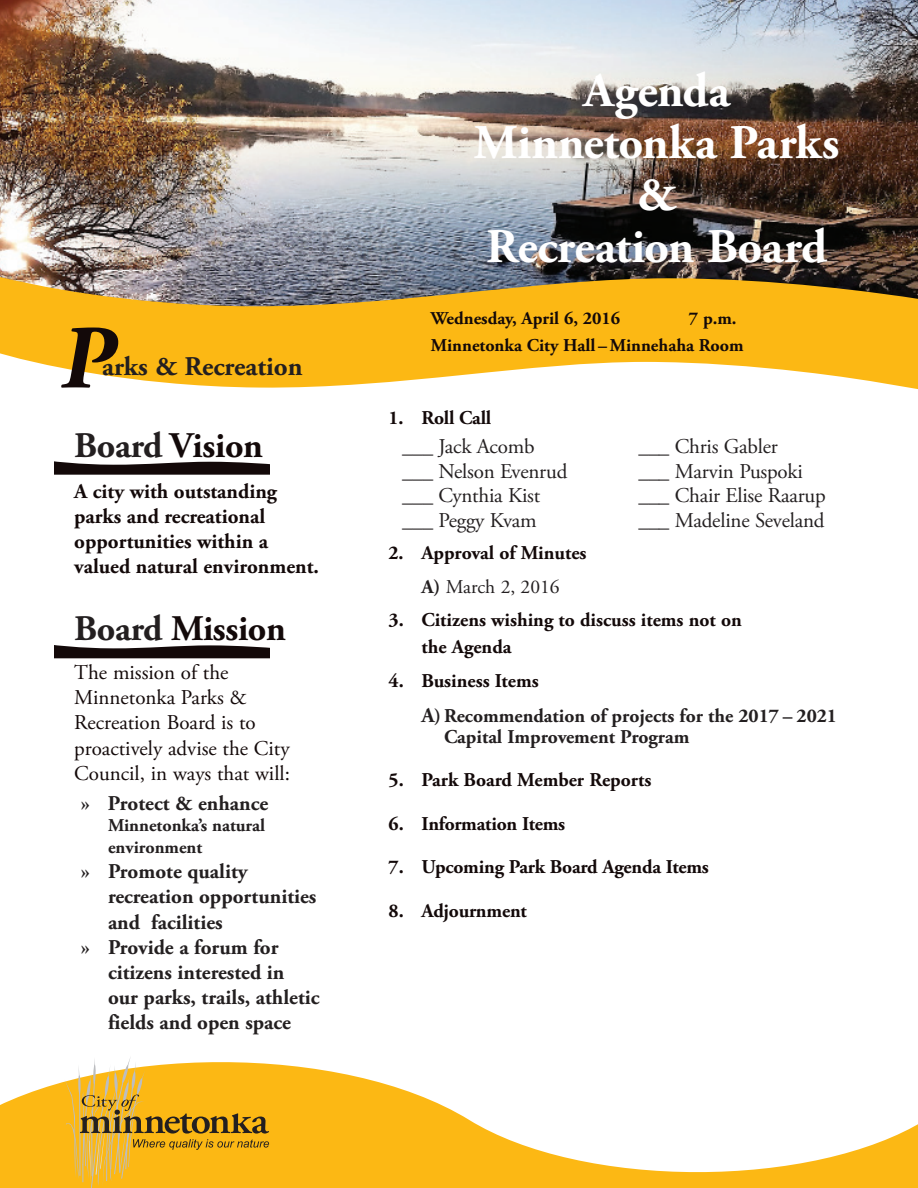
<style>
.page{position:relative;width:918px;height:1188px;background:#fff}
.page>*{position:absolute;margin:0;border:0;box-sizing:border-box;transform-origin:0 0}
.t1{font:italic 700 90.3px "Adobe Garamond Pro";color:#130909}
.t2{font:700 48.3px/51.8px "Adobe Garamond Pro";letter-spacing:-.005em;color:#fff;text-align:center}
.t3{font:700 36px "Adobe Garamond Pro";letter-spacing:-.01em;color:#130909}
.t4{font:700 27px "Adobe Garamond Pro";color:#231f20}
.t5{font:700 21px "Adobe Garamond Pro";color:#231f20}
.t6{font:21px/24.8px "Adobe Garamond Pro";letter-spacing:-.01em;color:#231f20}
.t7{font:21px/25.2px "Adobe Garamond Pro";color:#130909}
.t8{font:700 21px/25.2px "Adobe Garamond Pro";color:#130909}
.t9{font:700 19.5px/33.8px "Adobe Garamond Pro";letter-spacing:-.005em;color:#130909;text-align:center}
.t10{font:700 19.5px/34.5px "Adobe Garamond Pro";color:#231f20}
.t11{font:700 18px/27.8px "Adobe Garamond Pro";color:#130909}
.t12{font:700 18px/21.6px "Adobe Garamond Pro";color:#231f20}
.s1{color:#231f20}
.s2{font-style:italic}
.s3{font-weight:400;color:#231f20}
.s4{color:#130909}
.s5{font-size:21px}
</style>
<div class="page">
<svg style="left:0;top:308px;width:918px;height:81px"></svg>
<img style="left:0;top:0;width:918px;height:308px">
<svg style="left:54px;top:645px;width:216px;height:13px;background:#342b2b"></svg>
<svg style="left:54px;top:461px;width:216px;height:14px;background:#3c3434"></svg>
<svg style="left:0;top:1057px;width:918px;height:131px"></svg>
<h1 class="t1" style="left:58px;top:306px;width:75px">P</h1>
<h3 class="t4" style="left:102px;top:351px;width:202px">arks &amp; Recreation</h3>
<h3 class="t3" style="left:74px;top:425px;width:190px"><span class="s1">Board</span> Vision</h3>
<p class="t8" style="left:74px;top:479px;width:246px">A city with outstanding parks and recreational opportunities within a valued natural environment.</p>
<h3 class="t3" style="left:74px;top:608px;width:213px"><span class="s1">Board</span> Mission</h3>
<p class="t7" style="left:74px;top:661px;width:217px">The mission of the<br>Minnetonka Parks &amp;<br>Recreation Board is to proactively advise the City<br>Council, in ways that will:</p>
<p class="t5" style="left:81px;top:791px;width:189px">» Protect &amp; enhance</p>
<p class="t12" style="left:108px;top:815px;width:159px">Minnetonka’s natural environment</p>
<p class="t5" style="left:81px;top:859px;width:168px">» Promote quality</p>
<p class="t5" style="left:108px;top:885px;width:210px">recreation opportunities</p>
<p class="t5" style="left:108px;top:910px;width:116px">and facilities</p>
<p class="t5" style="left:81px;top:935px;width:199px">» Provide a forum for</p>
<p class="t5" style="left:108px;top:960px;width:178px">citizens interested in</p>
<p class="t5" style="left:108px;top:985px;width:213px">our parks, trails, athletic</p>
<p class="t5" style="left:108px;top:1011px;width:185px">fields and open space</p>
<h2 class="t2" style="left:474px;top:66px;width:367px">Agenda<br>Minnetonka Parks &amp;<br>Recreation Board</h2>
<p class="t11" style="left:431px;top:304px;width:191px">Wednesday, April 6, 2016</p>
<p class="t11" style="left:431px;top:304px;width:314px;text-indent:258px">7 p.m.<br>Minnetonka City Hall – Minnehaha Room</p>
<p class="t9" style="left:389px;top:401px;width:104px">1. Roll Call</p>
<p class="t6" style="left:402px;top:435px;width:167px"><span class="s2">___</span> Jack Acomb <span class="s2">___</span> Nelson Evenrud <span class="s2">___</span> Cynthia Kist <span class="s2">___</span> Peggy Kvam</p>
<p class="t6" style="left:638px;top:435px;width:189px"><span class="s2">___</span> Chris Gabler<br><span class="s2">___</span> Marvin Puspoki ___ Chair Elise Raarup ___ Madeline Seveland</p>
<p class="t9" style="left:389px;top:536px;width:200px">2. Approval of Minutes<br><span class="s1">A)</span> <span class="s3">March 2, 2016</span></p>
<p class="t9" style="left:422px;top:607px;width:322px;line-height:27px;text-align:left;text-indent:-33px">3. Citizens wishing to discuss items not on the Agenda</p>
<p class="t10" style="left:422px;top:664px;width:417px;text-indent:-33px"><span class="s4">4. Business Items<br></span><span class="s5">A</span>)Recommendation of projects for the 2017 – 2021</p>
<p class="t10" style="left:444px;top:720px;width:247px">Capital Improvement Program</p>
<p class="t9" style="left:389px;top:763px;width:265px">5. Park Board Member Reports</p>
<p class="t9" style="left:389px;top:807px;width:178px">6. Information Items</p>
<p class="t9" style="left:389px;top:850px;width:322px">7. Upcoming Park Board Agenda Items</p>
<p class="t9" style="left:389px;top:894px;width:140px">8. Adjournment</p>
</div>
